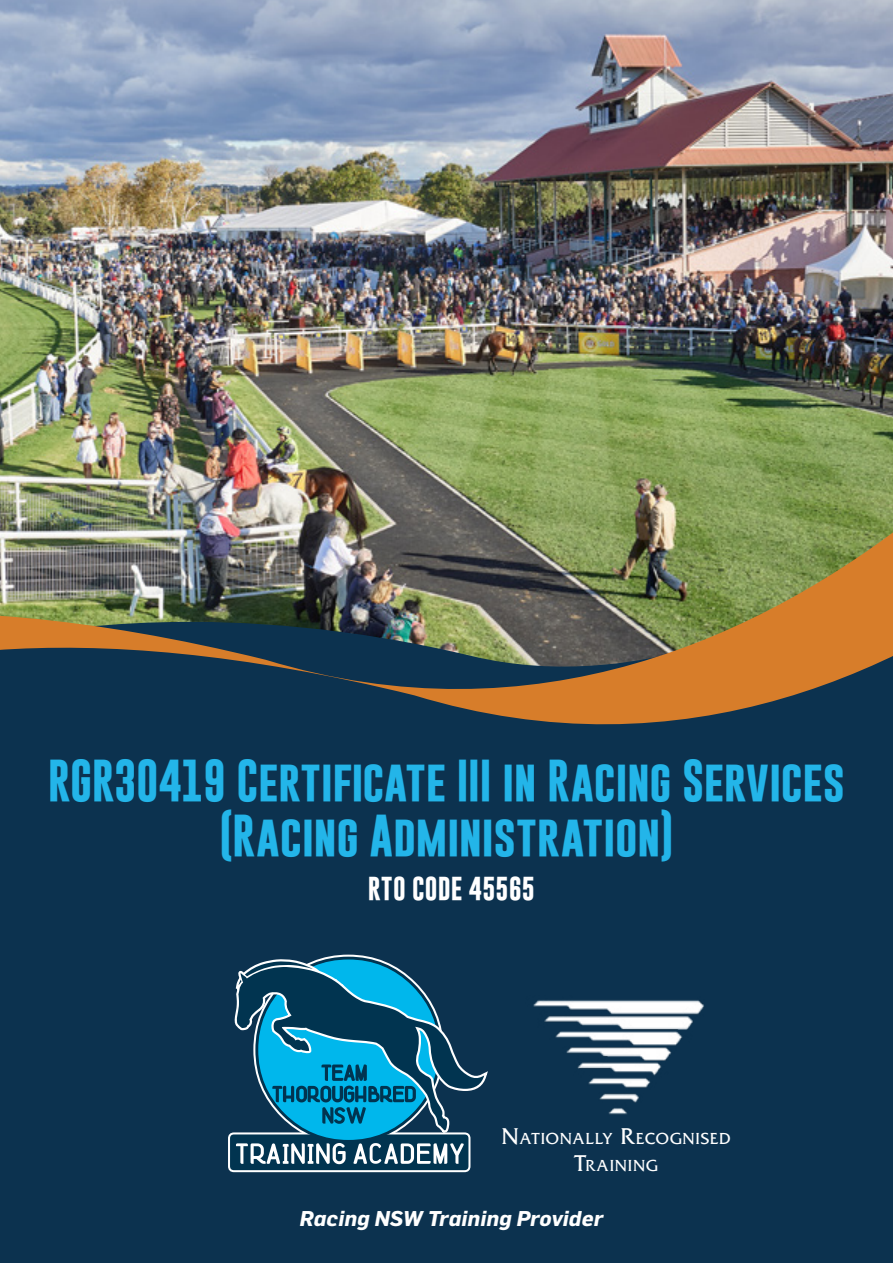
<style>
.page{position:relative;width:893px;height:1263px;background:#fff}
.page>*{position:absolute;margin:0;border:0;box-sizing:border-box;transform-origin:0 0}
.t1{font:700 42.75px "Gobold";letter-spacing:-.01em;color:#23b5e9}
.Brochure_Heading{font:700 24px "Gobold";letter-spacing:.005em;color:#fff}
.Brochure_Heading-2{font:italic 21px "Flama Bold Alt";letter-spacing:.005em;color:#fff}
.Brochure_Heading-3{font:16.8px "Friz Quadrata Std";letter-spacing:.045em;color:#fff}
.s1{font-size:24px}
</style>
<div class="page">
<div style="left:0;top:553px;width:893px;height:710px;background:#0c324f"></div>
<img style="left:0;top:0;width:893px;height:725px">
<img style="left:533px;top:1000px;width:171px;height:115px">
<div style="left:228px;top:1132px;width:242px;height:40px;border:4px solid #fff;border-radius:4px"></div>
<div style="left:230px;top:1134px;width:238px;height:36px;background:#013450;border-radius:4px"></div>
<svg style="left:235px;top:954px;width:251px;height:210px"></svg>
<p class="t1" style="left:48px;top:753px;width:799px">RGR30419 Certificate III in Racing Services</p>
<p class="t1" style="left:219px;top:807px;width:456px">(Racing Administration)</p>
<p class="Brochure_Heading" style="left:368px;top:873px;width:169px">RTO CODE 45565</p>
<p class="Brochure_Heading-3" style="left:502px;top:1129px;width:231px"><span class="s1">N</span>ATIONALLY <span class="s1">R</span>ECOGNISED</p>
<p class="Brochure_Heading-3" style="left:575px;top:1156px;width:84px"><span class="s1">T</span>RAINING</p>
<p class="Brochure_Heading-2" style="left:300px;top:1209px;width:305px">Racing NSW Training Provider</p>
</div>
